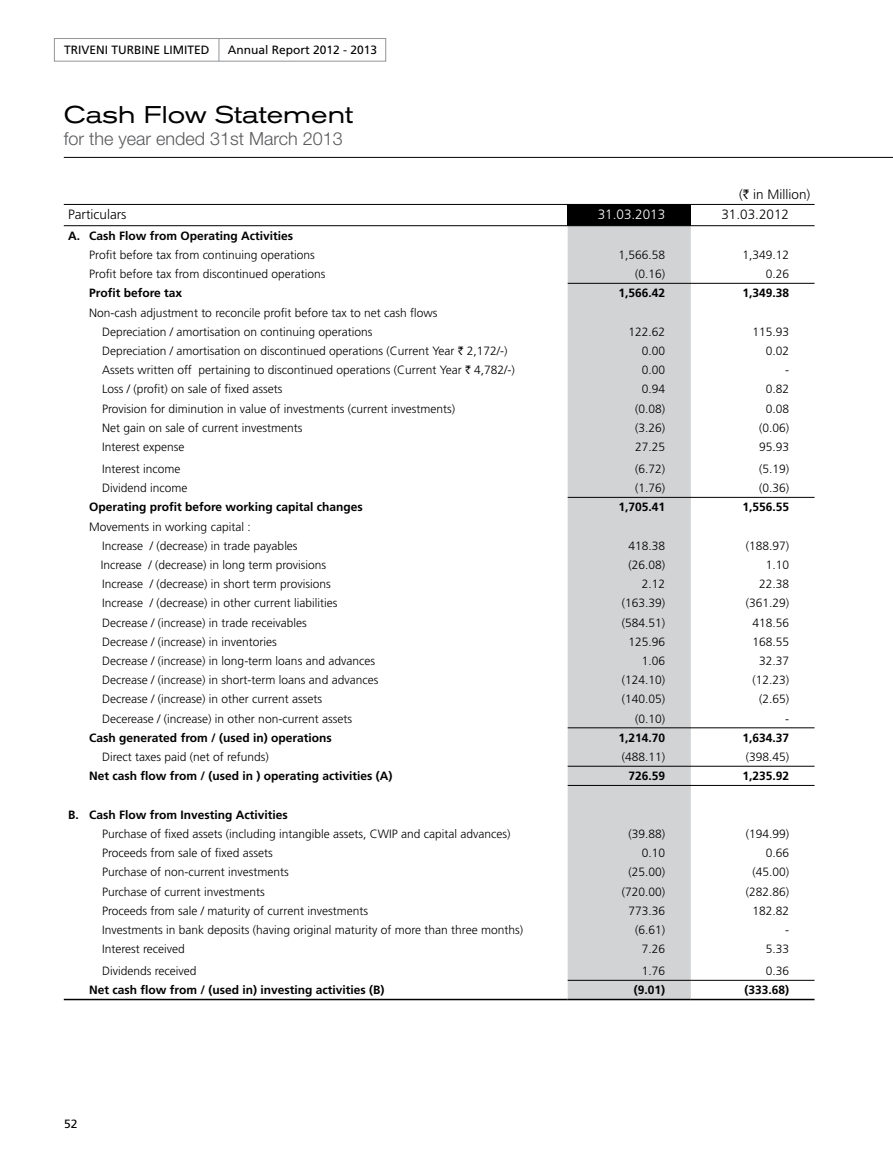
<style>
.page{position:relative;width:893px;height:1161px;background:#fff}
.page>*{position:absolute;margin:0;border:0;box-sizing:border-box;transform-origin:0 0}
.t1{font:expanded 24px "Akzidenz Grotesk BQ";color:#000}
.t2{font:300 18px "Helvetica Neue";color:#58595b}
.t3{font:300 13.5px "Frutiger LT Std";color:#000}
.t4{font:300 13.5px "Frutiger LT Std";color:#fff}
.t5{font:300 12px/19.2px "Frutiger LT Std";color:#000}
.t6{font:700 12px "Frutiger LT Std";color:#000}
.t7{font:12px "Frutiger LT Std";color:#000}
.s1{font-family:"Rupee";font-weight:400}
</style>
<div class="page">
<div style="left:54px;top:38px;width:332px;height:24px;border:1px solid #939598"></div>
<svg style="left:219px;top:38px;width:1px;height:23px"></svg>
<div style="left:568px;top:204px;width:123px;height:22px;background:#000"></div>
<div style="left:568px;top:226px;width:123px;height:773px;background:#d1d3d4"></div>
<hr style="left:64px;top:204px;width:504px;height:1px;background:#000">
<hr style="left:568px;top:204px;width:246px;height:1px;background:#000">
<hr style="left:64px;top:225px;width:504px;height:1px;background:#000">
<hr style="left:568px;top:225px;width:246px;height:1px;background:#000">
<hr style="left:568px;top:283px;width:246px;height:1px;background:#000">
<hr style="left:568px;top:497px;width:246px;height:1px;background:#000">
<hr style="left:568px;top:727px;width:246px;height:1px;background:#000">
<hr style="left:568px;top:766px;width:246px;height:1px;background:#000">
<hr style="left:568px;top:785px;width:246px;height:1px;background:#000">
<hr style="left:64px;top:999px;width:504px;height:1px;background:#000">
<hr style="left:568px;top:980px;width:123px;height:1px;background:#000">
<hr style="left:568px;top:999px;width:123px;height:1px;background:#000">
<hr style="left:691px;top:980px;width:123px;height:1px;background:#000">
<hr style="left:691px;top:999px;width:123px;height:1px;background:#000">
<hr style="left:64px;top:157px;width:829px;height:1px;background:#000">
<p class="t7" style="left:64px;top:45px;width:147px">TRIVENI TURBINE LIMITED</p>
<p class="t7" style="left:228px;top:45px;width:151px">Annual Report 2012 - 2013</p>
<h1 class="t1" style="left:64px;top:106px;width:291px">Cash Flow Statement</h1>
<h2 class="t2" style="left:64px;top:132px;width:281px">for the year ended 31st March 2013</h2>
<p class="t3" style="left:739px;top:189px;width:73px">(<span class="s1">`</span> in Million)</p>
<p class="t3" style="left:68px;top:209px;width:60px">Particulars</p>
<p class="t4" style="left:598px;top:209px;width:69px">31.03.2013</p>
<p class="t3" style="left:721px;top:209px;width:69px">31.03.2012</p>
<p class="t6" style="left:68px;top:231px;width:227px">A. Cash Flow from Operating Activities</p>
<p class="t5" style="left:89px;top:246px;width:227px">Profit before tax from continuing operations</p>
<p class="t5" style="left:619px;top:246px;width:48px">1,566.58</p>
<p class="t5" style="left:742px;top:246px;width:48px">1,349.12</p>
<p class="t5" style="left:89px;top:265px;width:238px">Profit before tax from discontinued operations</p>
<p class="t5" style="left:635px;top:265px;width:32px">(0.16)</p>
<p class="t5" style="left:766px;top:265px;width:25px">0.26</p>
<p class="t6" style="left:89px;top:288px;width:94px">Profit before tax</p>
<p class="t6" style="left:619px;top:288px;width:48px">1,566.42</p>
<p class="t6" style="left:742px;top:288px;width:48px">1,349.38</p>
<p class="t5" style="left:102px;top:304px;width:337px;text-indent:-13px">Non-cash adjustment to reconcile profit before tax to net cash flows<br>Depreciation / amortisation on continuing operations</p>
<p class="t5" style="left:629px;top:323px;width:38px">122.62</p>
<p class="t5" style="left:752px;top:323px;width:38px">115.93</p>
<p class="t5" style="left:102px;top:342px;width:407px">Depreciation / amortisation on discontinued operations (Current Year <span class="s1">`</span> 2,172/-)</p>
<p class="t5" style="left:642px;top:342px;width:25px">0.00</p>
<p class="t5" style="left:766px;top:342px;width:25px">0.02</p>
<p class="t5" style="left:102px;top:361px;width:414px">Assets written off pertaining to discontinued operations (Current Year <span class="s1">`</span> 4,782/-)</p>
<p class="t5" style="left:642px;top:361px;width:25px">0.00</p>
<p class="t5" style="left:785px;top:361px;width:5px">-</p>
<p class="t5" style="left:102px;top:381px;width:182px">Loss / (profit) on sale of fixed assets</p>
<p class="t5" style="left:642px;top:381px;width:25px">0.94</p>
<p class="t5" style="left:766px;top:381px;width:25px">0.82</p>
<p class="t5" style="left:102px;top:400px;width:354px">Provision for diminution in value of investments (current investments)</p>
<p class="t5" style="left:635px;top:400px;width:32px">(0.08)</p>
<p class="t5" style="left:766px;top:400px;width:25px">0.08</p>
<p class="t5" style="left:102px;top:419px;width:202px">Net gain on sale of current investments</p>
<p class="t5" style="left:635px;top:419px;width:32px">(3.26)</p>
<p class="t5" style="left:759px;top:419px;width:32px">(0.06)</p>
<p class="t5" style="left:102px;top:438px;width:84px">Interest expense</p>
<p class="t5" style="left:635px;top:438px;width:32px">27.25</p>
<p class="t5" style="left:759px;top:438px;width:32px">95.93</p>
<p class="t5" style="left:102px;top:460px;width:80px">Interest income</p>
<p class="t5" style="left:635px;top:460px;width:32px">(6.72)</p>
<p class="t5" style="left:759px;top:460px;width:32px">(5.19)</p>
<p class="t5" style="left:102px;top:479px;width:87px">Dividend income</p>
<p class="t5" style="left:635px;top:479px;width:32px">(1.76)</p>
<p class="t5" style="left:759px;top:479px;width:32px">(0.36)</p>
<p class="t6" style="left:89px;top:502px;width:275px">Operating profit before working capital changes</p>
<p class="t6" style="left:619px;top:502px;width:48px">1,705.41</p>
<p class="t6" style="left:742px;top:502px;width:48px">1,556.55</p>
<p class="t5" style="left:102px;top:518px;width:197px;text-indent:-13px">Movements in working capital :<br>Increase / (decrease) in trade payables</p>
<p class="t5" style="left:629px;top:537px;width:38px">418.38</p>
<p class="t5" style="left:746px;top:537px;width:45px">(188.97)</p>
<p class="t5" style="left:101px;top:556px;width:227px">Increase / (decrease) in long term provisions</p>
<p class="t5" style="left:629px;top:556px;width:38px">(26.08)</p>
<p class="t5" style="left:766px;top:556px;width:25px">1.10</p>
<p class="t5" style="left:102px;top:575px;width:230px">Increase / (decrease) in short term provisions</p>
<p class="t5" style="left:642px;top:575px;width:25px">2.12</p>
<p class="t5" style="left:759px;top:575px;width:32px">22.38</p>
<p class="t5" style="left:102px;top:595px;width:237px">Increase / (decrease) in other current liabilities</p>
<p class="t5" style="left:622px;top:595px;width:45px">(163.39)</p>
<p class="t5" style="left:746px;top:595px;width:45px">(361.29)</p>
<p class="t5" style="left:102px;top:614px;width:206px">Decrease / (increase) in trade receivables</p>
<p class="t5" style="left:622px;top:614px;width:45px">(584.51)</p>
<p class="t5" style="left:752px;top:614px;width:38px">418.56</p>
<p class="t5" style="left:102px;top:633px;width:176px">Decrease / (increase) in inventories</p>
<p class="t5" style="left:629px;top:633px;width:38px">125.96</p>
<p class="t5" style="left:752px;top:633px;width:38px">168.55</p>
<p class="t5" style="left:102px;top:652px;width:274px">Decrease / (increase) in long-term loans and advances</p>
<p class="t5" style="left:642px;top:652px;width:25px">1.06</p>
<p class="t5" style="left:759px;top:652px;width:32px">32.37</p>
<p class="t5" style="left:102px;top:671px;width:278px">Decrease / (increase) in short-term loans and advances</p>
<p class="t5" style="left:622px;top:671px;width:45px">(124.10)</p>
<p class="t5" style="left:752px;top:671px;width:38px">(12.23)</p>
<p class="t5" style="left:102px;top:691px;width:222px">Decrease / (increase) in other current assets</p>
<p class="t5" style="left:622px;top:691px;width:45px">(140.05)</p>
<p class="t5" style="left:759px;top:691px;width:32px">(2.65)</p>
<p class="t5" style="left:102px;top:710px;width:252px">Decerease / (increase) in other non-current assets</p>
<p class="t5" style="left:635px;top:710px;width:32px">(0.10)</p>
<p class="t5" style="left:785px;top:710px;width:5px">-</p>
<p class="t6" style="left:89px;top:733px;width:244px">Cash generated from / (used in) operations</p>
<p class="t6" style="left:619px;top:733px;width:48px">1,214.70</p>
<p class="t6" style="left:742px;top:733px;width:48px">1,634.37</p>
<p class="t5" style="left:102px;top:748px;width:168px">Direct taxes paid (net of refunds)</p>
<p class="t5" style="left:622px;top:748px;width:45px">(488.11)</p>
<p class="t5" style="left:746px;top:748px;width:45px">(398.45)</p>
<p class="t6" style="left:89px;top:771px;width:305px">Net cash flow from / (used in ) operating activities (A)</p>
<p class="t6" style="left:629px;top:771px;width:38px">726.59</p>
<p class="t6" style="left:742px;top:771px;width:48px">1,235.92</p>
<p class="t6" style="left:68px;top:810px;width:221px">B. Cash Flow from Investing Activities</p>
<p class="t5" style="left:102px;top:825px;width:410px">Purchase of fixed assets (including intangible assets, CWIP and capital advances)</p>
<p class="t5" style="left:629px;top:825px;width:38px">(39.88)</p>
<p class="t5" style="left:746px;top:825px;width:45px">(194.99)</p>
<p class="t5" style="left:102px;top:844px;width:172px">Proceeds from sale of fixed assets</p>
<p class="t5" style="left:642px;top:844px;width:25px">0.10</p>
<p class="t5" style="left:766px;top:844px;width:25px">0.66</p>
<p class="t5" style="left:102px;top:864px;width:188px">Purchase of non-current investments</p>
<p class="t5" style="left:629px;top:864px;width:38px">(25.00)</p>
<p class="t5" style="left:752px;top:864px;width:38px">(45.00)</p>
<p class="t5" style="left:102px;top:883px;width:164px">Purchase of current investments</p>
<p class="t5" style="left:622px;top:883px;width:45px">(720.00)</p>
<p class="t5" style="left:746px;top:883px;width:45px">(282.86)</p>
<p class="t5" style="left:102px;top:902px;width:268px">Proceeds from sale / maturity of current investments</p>
<p class="t5" style="left:629px;top:902px;width:38px">773.36</p>
<p class="t5" style="left:752px;top:902px;width:38px">182.82</p>
<p class="t5" style="left:102px;top:921px;width:422px">Investments in bank deposits (having original maturity of more than three months)</p>
<p class="t5" style="left:635px;top:921px;width:32px">(6.61)</p>
<p class="t5" style="left:785px;top:921px;width:5px">-</p>
<p class="t5" style="left:102px;top:940px;width:84px">Interest received</p>
<p class="t5" style="left:642px;top:940px;width:25px">7.26</p>
<p class="t5" style="left:766px;top:940px;width:25px">5.33</p>
<p class="t5" style="left:102px;top:962px;width:96px">Dividends received</p>
<p class="t5" style="left:642px;top:962px;width:25px">1.76</p>
<p class="t5" style="left:766px;top:962px;width:25px">0.36</p>
<p class="t6" style="left:89px;top:985px;width:297px">Net cash flow from / (used in) investing activities (B)</p>
<p class="t6" style="left:634px;top:985px;width:33px">(9.01)</p>
<p class="t6" style="left:744px;top:985px;width:46px">(333.68)</p>
<p class="t7" style="left:64px;top:1119px;width:15px">52</p>
</div>
